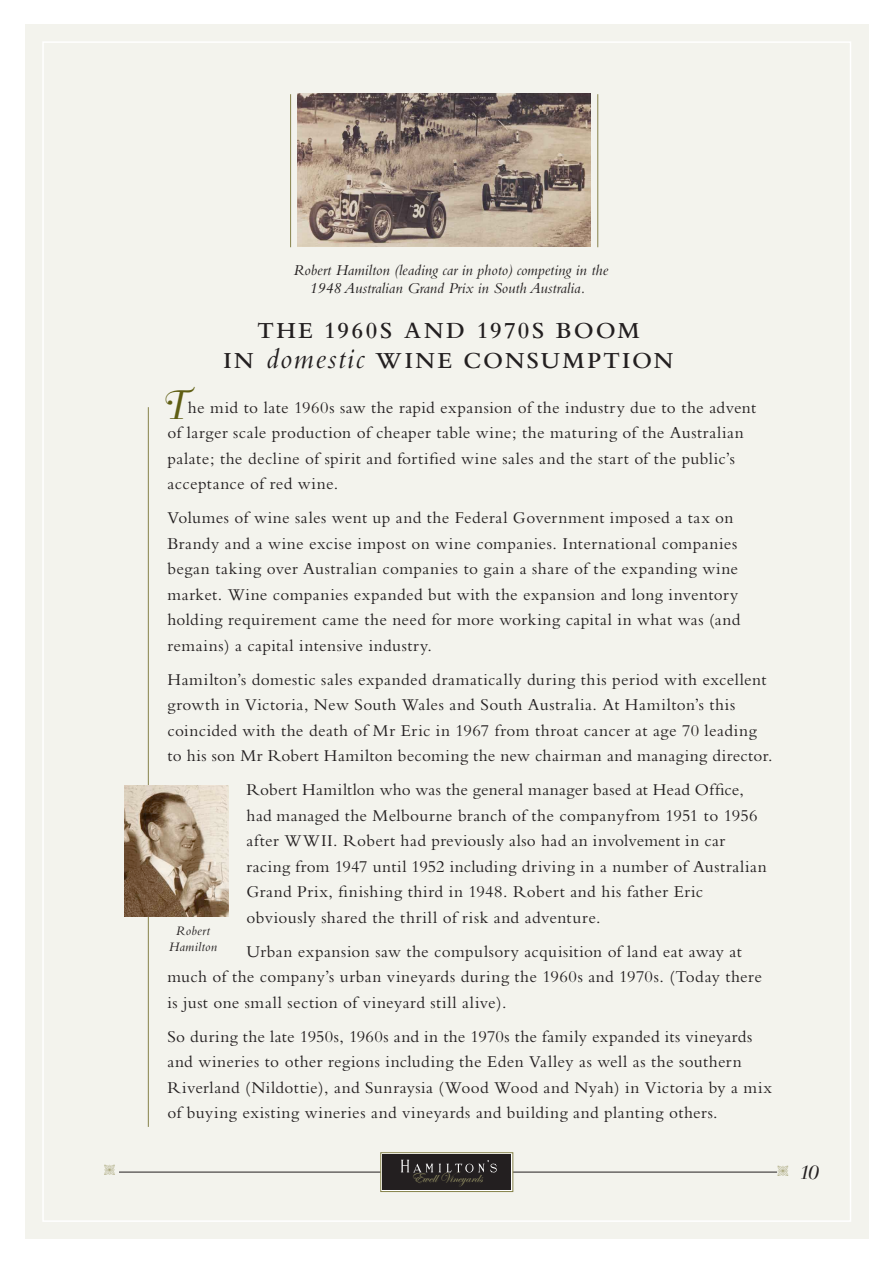
<style>
.page{position:relative;width:893px;height:1263px;background:#fff}
.page>*{position:absolute;margin:0;border:0;box-sizing:border-box;transform-origin:0 0}
.t1{font:40.5px "Bellevue";color:#5f5e13}
.t2{font:600 24px/30px "Bembo";letter-spacing:.08em;color:#231f20;text-align:center}
.t3{font:21px "Bellevue";color:#231f20}
.t4{font:17.25px/25.5px "Bembo";letter-spacing:.025em;color:#231f20}
.t5{font:italic 15.75px/18px "Bembo";color:#231f20;text-align:center}
.t6{font:14.1px "Edwardian Script ITC";color:#9b9768}
.t7{font:italic 13.5px "Bembo";letter-spacing:.02em;color:#231f20}
.s1{font-weight:400;font-style:italic;font-size:30px}
</style>
<div class="page">
<div style="left:26px;top:24px;width:842px;height:1215px;background:#f3f3ed"></div>
<hr style="left:148px;top:407px;width:1px;height:720px;background:#86824a">
<img style="left:298px;top:94px;width:293px;height:153px">
<hr style="left:597px;top:94px;width:1px;height:153px;background:#86824a">
<hr style="left:290px;top:94px;width:1px;height:153px;background:#86824a">
<hr style="left:119px;top:1172px;width:658px;height:1px;background:#231f20">
<svg style="left:380px;top:1152px;width:133px;height:40px"></svg>
<div style="left:382px;top:1154px;width:129px;height:36px;background:#231f20"></div>
<img style="left:393px;top:1152px;width:110px;height:21px">
<img style="left:125px;top:786px;width:103px;height:130px">
<p class="t5" style="left:294px;top:261px;width:316px">Robert Hamilton (leading car in photo) competing in the<br>1948 Australian Grand Prix in South Australia.</p>
<p class="t2" style="left:224px;top:315px;width:451px">THE 1960S AND 1970S BOOM<br>IN <span class="s1">domestic</span> WINE CONSUMPTION</p>
<p class="t1" style="left:159px;top:383px;width:29px">T</p>
<p class="t4" style="left:167px;top:394px;width:590px;text-indent:21px">he mid to late 1960s saw the rapid expansion of the industry due to the advent of larger scale production of cheaper table wine; the maturing of the Australian palate; the decline of spirit and fortified wine sales and the start of the public’s acceptance of red wine.</p>
<p class="t4" style="left:167px;top:505px;width:574px">Volumes of wine sales went up and the Federal Government imposed a tax on Brandy and a wine excise impost on wine companies. International companies began taking over Australian companies to gain a share of the expanding wine market. Wine companies expanded but with the expansion and long inventory holding requirement came the need for more working capital in what was (and remains) a capital intensive industry.</p>
<p class="t4" style="left:167px;top:666px;width:607px">Hamilton’s domestic sales expanded dramatically during this period with excellent growth in Victoria, New South Wales and South Australia. At Hamilton’s this coincided with the death of Mr Eric in 1967 from throat cancer at age 70 leading to his son Mr Robert Hamilton becoming the new chairman and managing director.</p>
<p class="t4" style="left:247px;top:777px;width:522px">Robert Hamiltlon who was the general manager based at Head Office, had managed the Melbourne branch of the companyfrom 1951 to 1956 after WWII. Robert had previously also had an involvement in car racing from 1947 until 1952 including driving in a number of Australian Grand Prix, finishing third in 1948. Robert and his father Eric obviously shared the thrill of risk and adventure.</p>
<p class="t4" style="left:167px;top:938px;width:596px;text-indent:79px">Urban expansion saw the compulsory acquisition of land eat away at much of the company’s urban vineyards during the 1960s and 1970s. (Today there is just one small section of vineyard still alive).</p>
<p class="t4" style="left:167px;top:1023px;width:606px">So during the late 1950s, 1960s and in the 1970s the family expanded its vineyards and wineries to other regions including the Eden Valley as well as the southern Riverland (Nildottie), and Sunraysia (Wood Wood and Nyah) in Victoria by a mix of buying existing wineries and vineyards and building and planting others.</p>
<p class="t7" style="left:176px;top:923px;width:36px">Robert</p>
<p class="t7" style="left:169px;top:938px;width:50px">Hamilton</p>
<p class="t6" style="left:411px;top:1169px;width:73px">Ewell Vineyards</p>
<p class="t3" style="left:797px;top:1160px;width:21px">10</p>
</div>
